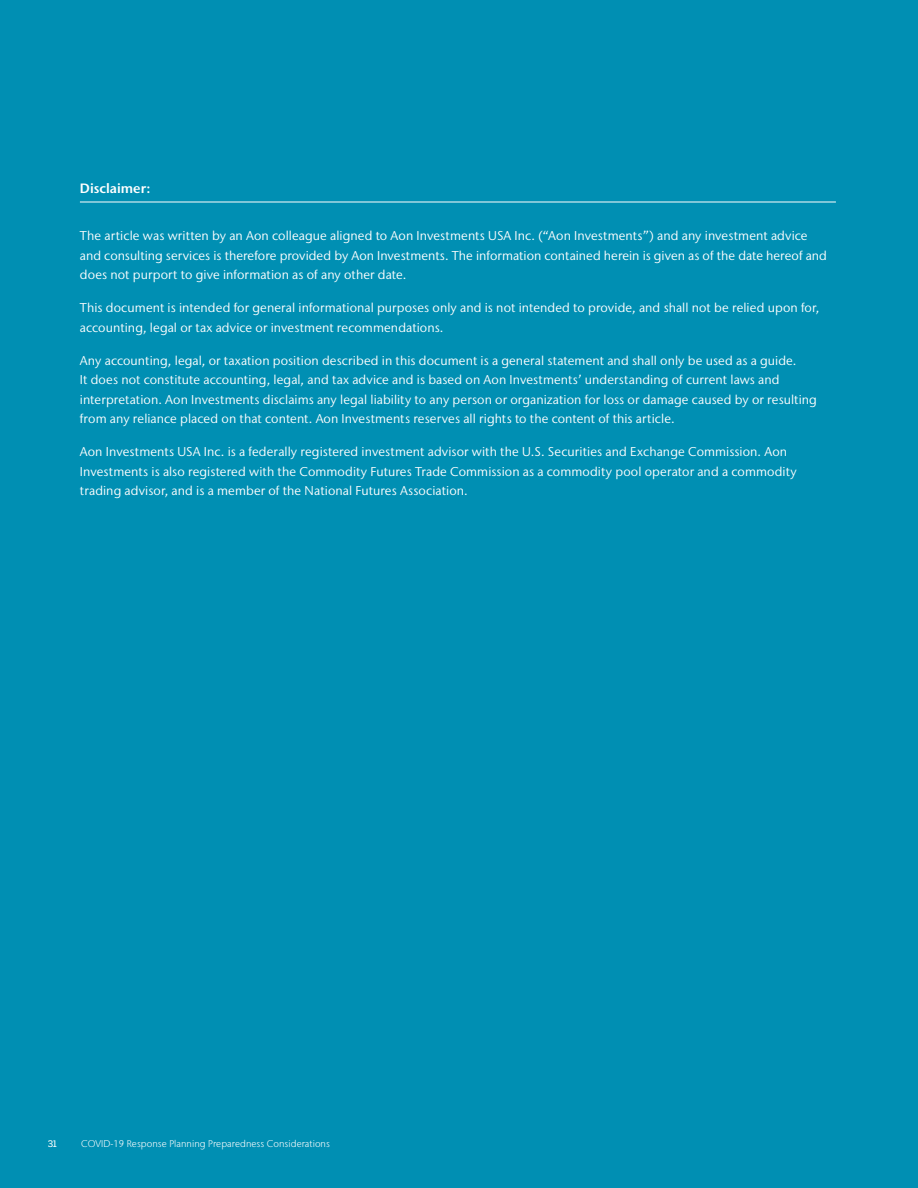
<style>
.page{position:relative;width:918px;height:1188px;background:#008fb3}
.page>*{position:absolute;margin:0;border:0;box-sizing:border-box;transform-origin:0 0}
.t1{font:600 13.5px "Stone Sans IIITC Pro";color:#fff}
.Body_Copy_8_5_13{font:12.75px/19.5px "Stone Sans IIITC Pro";letter-spacing:.01em;color:#fff}
.t2{font:300 9.75px "Stone Sans IIITC Pro";letter-spacing:.005em;color:#fff}
.t3{font:500 9.75px "Prelo Slab";color:#fff}
</style>
<div class="page">
<hr style="left:80px;top:202px;width:756px;height:1px;background:#fff">
<p class="t1" style="left:80px;top:180px;width:72px">Disclaimer:</p>
<p class="Body_Copy_8_5_13" style="left:80px;top:226px;width:749px">The article was written by an Aon colleague aligned to Aon Investments USA Inc. (“Aon Investments”) and any investment advice and consulting services is therefore provided by Aon Investments. The information contained herein is given as of the date hereof and does not purport to give information as of any other date.</p>
<p class="Body_Copy_8_5_13" style="left:80px;top:298px;width:741px">This document is intended for general informational purposes only and is not intended to provide, and shall not be relied upon for, accounting, legal or tax advice or investment recommendations.</p>
<p class="Body_Copy_8_5_13" style="left:80px;top:350px;width:739px">Any accounting, legal, or taxation position described in this document is a general statement and shall only be used as a guide.<br>It does not constitute accounting, legal, and tax advice and is based on Aon Investments’ understanding of current laws and interpretation. Aon Investments disclaims any legal liability to any person or organization for loss or damage caused by or resulting from any reliance placed on that content. Aon Investments reserves all rights to the content of this article.</p>
<p class="Body_Copy_8_5_13" style="left:80px;top:442px;width:718px">Aon Investments USA Inc. is a federally registered investment advisor with the U.S. Securities and Exchange Commission. Aon<br>Investments is also registered with the Commodity Futures Trade Commission as a commodity pool operator and a commodity trading advisor, and is a member of the National Futures Association.</p>
<p class="t3" style="left:48px;top:1138px;width:10px">31</p>
<p class="t2" style="left:81px;top:1138px;width:250px">COVID-19 Response Planning Preparedness Considerations</p>
</div>
